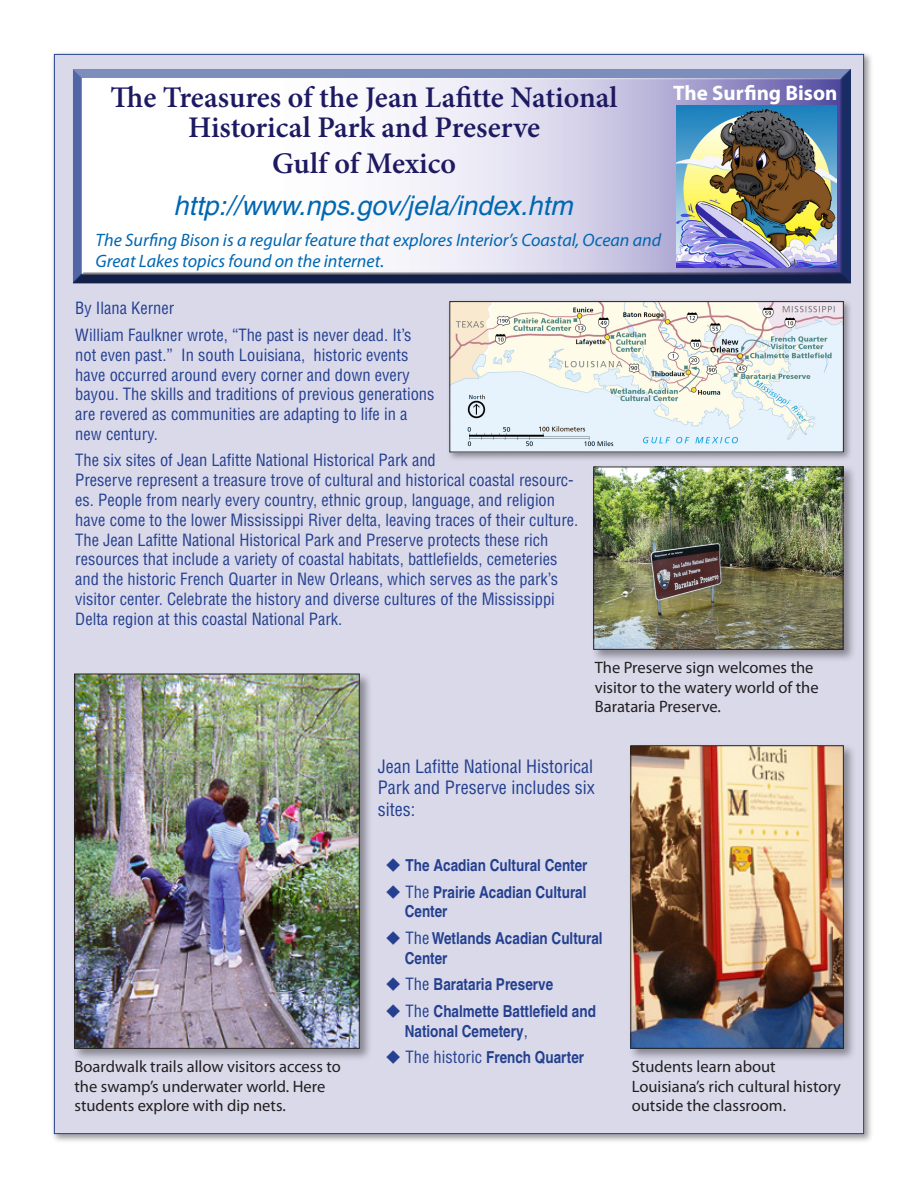
<style>
.page{position:relative;width:918px;height:1188px;background:#fff}
.page>*{position:absolute;margin:0;border:0;box-sizing:border-box;transform-origin:0 0}
.surfing_bison_title{font:600 30px "Minion Pro";letter-spacing:-.005em;color:#1d1a62}
.t1{font:italic 27px "Helvetica";color:#0067b1}
.Heading_1{font:700 21px "Myriad Pro";color:#fff}
.t2{font:italic 18px/21px "Myriad Pro";color:#0067b1}
.surfing_bison_paragr{font:condensed 18px/21.6px "Helvetica";color:#25408f;text-align:justify}
.surfing_bison_paragr-2{font:condensed 16.5px/19.8px "Helvetica";color:#25408f}
.photo_captions{font:16.5px/19.8px "Myriad Pro";color:#231f20}
.inset_bulleted_text{font:700 condensed 16.5px/19.8px "Helvetica";color:#25408f}
.s1{font-weight:400}
</style>
<div class="page">
<div style="left:51px;top:51px;width:823px;height:1093px;background:#231f20;opacity:.45"></div>
<div style="left:54px;top:54px;width:810px;height:1080px;background:#d9d9ea;border:1px solid #25408f"></div>
<div style="left:72px;top:67px;width:781px;height:217px;background:#231f20;opacity:.75"></div>
<img style="left:677px;top:105px;width:159px;height:163px">
<div style="left:72px;top:671px;width:301px;height:391px;background:#231f20;opacity:.45"></div>
<img style="left:76px;top:676px;width:282px;height:371px">
<div style="left:74px;top:674px;width:286px;height:375px;border:1px solid #231f20"></div>
<div style="left:591px;top:464px;width:265px;height:199px;background:#231f20;opacity:.45"></div>
<img style="left:595px;top:469px;width:246px;height:179px">
<div style="left:593px;top:467px;width:250px;height:183px;border:1px solid #231f20"></div>
<div style="left:628px;top:743px;width:229px;height:318px;background:#231f20;opacity:.45"></div>
<img style="left:632px;top:747px;width:210px;height:300px">
<div style="left:630px;top:745px;width:214px;height:304px;border:1px solid #231f20"></div>
<div style="left:447px;top:298px;width:406px;height:164px;background:#231f20;opacity:.45"></div>
<img style="left:451px;top:303px;width:391px;height:147px">
<div style="left:449px;top:301px;width:395px;height:151px;border:1px solid #231f20"></div>
<p class="surfing_bison_title" style="left:111px;top:76px;width:509px">The Treasures of the Jean Lafitte National</p>
<p class="Heading_1" style="left:673px;top:80px;width:166px">The Surfing Bison</p>
<p class="surfing_bison_title" style="left:188px;top:106px;width:354px">Historical Park and Preserve</p>
<p class="surfing_bison_title" style="left:272px;top:143px;width:186px">Gulf of Mexico</p>
<p class="t1" style="left:174px;top:190px;width:400px">http://www.nps.gov/jela/index.htm</p>
<p class="t2" style="left:96px;top:229px;width:567px">The Surfing Bison is a regular feature that explores Interior’s Coastal, Ocean and<br>Great Lakes topics found on the internet.</p>
<p class="surfing_bison_paragr-2" style="left:75px;top:298px;width:100px">By Ilana Kerner</p>
<p class="surfing_bison_paragr-2" style="left:75px;top:325px;width:361px">William Faulkner wrote, “The past is never dead. It’s not even past.” In south Louisiana, historic events have occurred around every corner and down every bayou. The skills and traditions of previous generations are revered as communities are adapting to life in a new century.</p>
<p class="surfing_bison_paragr-2" style="left:75px;top:450px;width:505px">The six sites of Jean Lafitte National Historical Park and<br>Preserve represent a treasure trove of cultural and historical coastal resourc&shy;es. People from nearly every country, ethnic group, language, and religion have come to the lower Mississippi River delta, leaving traces of their culture.<br>The Jean Lafitte National Historical Park and Preserve protects these rich resources that include a variety of coastal habitats, battlefields, cemeteries and the historic French Quarter in New Orleans, which serves as the park’s visitor center. Celebrate the history and diverse cultures of the Mississippi Delta region at this coastal National Park.</p>
<p class="photo_captions" style="left:595px;top:657px;width:225px">The Preserve sign welcomes the visitor to the watery world of the<br>Barataria Preserve.</p>
<p class="surfing_bison_paragr" style="left:378px;top:755px;width:219px">Jean Lafitte National Historical Park and Preserve includes six sites:</p>
<p class="inset_bulleted_text" style="left:406px;top:855px;width:183px">The Acadian Cultural Center</p>
<p class="inset_bulleted_text" style="left:405px;top:882px;width:183px"><span class="s1">The</span> Prairie Acadian Cultural<br>Center</p>
<p class="inset_bulleted_text" style="left:405px;top:928px;width:200px"><span class="s1">The</span> Wetlands Acadian Cultural<br>Center</p>
<p class="inset_bulleted_text" style="left:406px;top:974px;width:149px"><span class="s1">The</span> Barataria Preserve</p>
<p class="inset_bulleted_text" style="left:405px;top:1001px;width:193px"><span class="s1">The</span> Chalmette Battlefield and<br>National Cemetery<span class="s1">,</span></p>
<p class="inset_bulleted_text" style="left:406px;top:1047px;width:180px"><span class="s1">The historic</span> French Quarter</p>
<p class="photo_captions" style="left:75px;top:1056px;width:268px">Boardwalk trails allow visitors access to the swamp’s underwater world. Here students explore with dip nets.</p>
<p class="photo_captions" style="left:632px;top:1056px;width:211px">Students learn about<br>Louisiana’s rich cultural history outside the classroom.</p>
</div>
